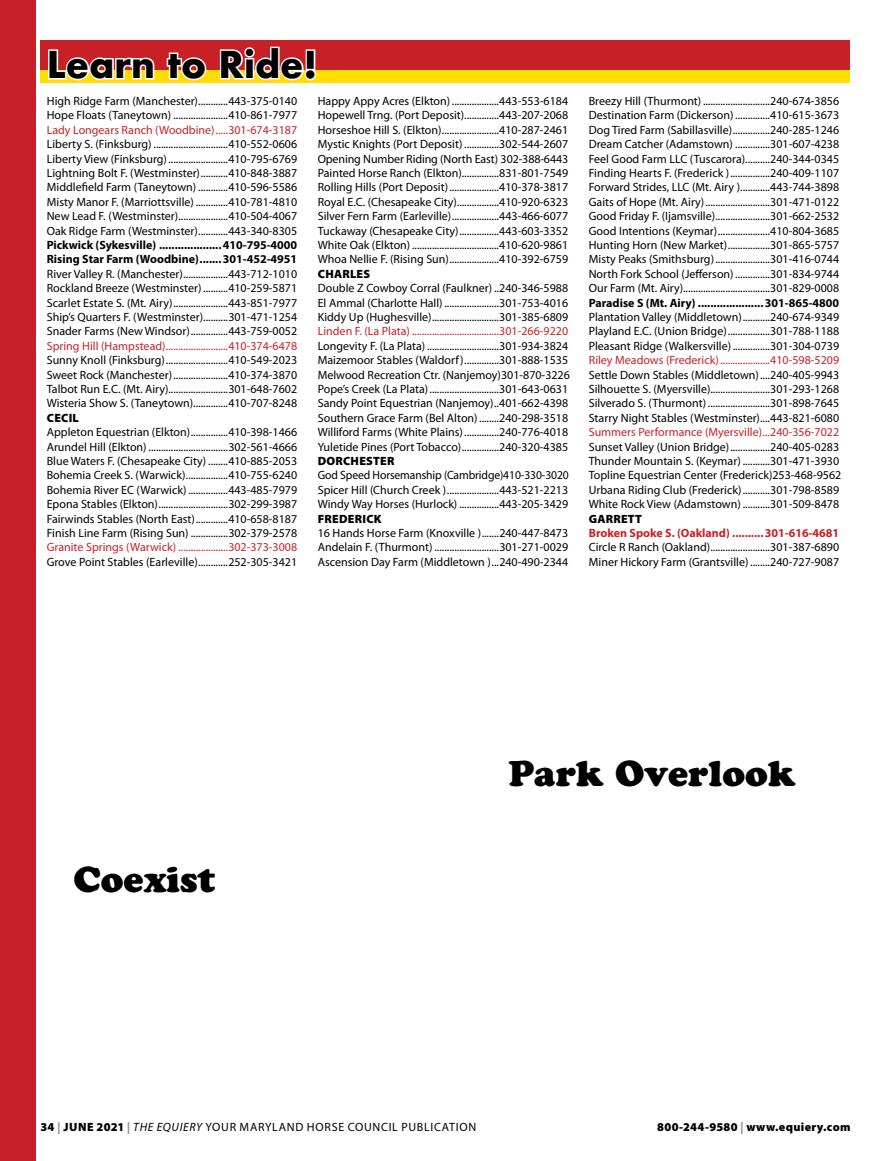
<style>
.page{position:relative;width:891px;height:1161px;background:#fff}
.page>*{position:absolute;margin:0;border:0;box-sizing:border-box;transform-origin:0 0}
.t1{font:36px "Cooper Black Std";color:#000}
.t2{font:700 36px "Futura";color:#000}
.t3{font:12px/14.4px "Myriad Pro";color:#000;text-align:justify}
.t4{font:12px "Myriad Pro";color:#c72127}
.t5{font:700 12px/14.4px "Myriad Pro";color:#000}
.t6{font:900 12px "Myriad Pro";letter-spacing:.02em;color:#000}
.t7{font:12px "Myriad Pro";letter-spacing:.06em;color:#000}
.t8{font:700 12px "Myriad Pro";color:#c72127}
.s1{font-weight:900}
.s2{font-weight:900;color:#939598}
.s3{font-style:italic}
.s4{color:#939598}
</style>
<div class="page">
<div style="left:40px;top:53px;width:810px;height:29px;background:#fd0"></div>
<div style="left:40px;top:40px;width:810px;height:30px;background:#c72127"></div>
<svg style="left:48px;top:49px;width:107px;height:32px"></svg>
<svg style="left:166px;top:52px;width:41px;height:29px"></svg>
<svg style="left:218px;top:46px;width:101px;height:37px"></svg>
<div style="left:0;top:0;width:36px;height:1161px;background:#c72127"></div>
<h1 class="t2" style="left:47px;top:38px;width:272px">Learn to Ride!</h1>
<p class="t3" style="left:47px;top:94px;width:252px">High Ridge Farm (Manchester)............443-375-0140<br>Hope Floats (Taneytown) ......................410-861-7977</p>
<p class="t4" style="left:47px;top:122px;width:252px">Lady Longears Ranch (Woodbine).....301-674-3187</p>
<p class="t3" style="left:47px;top:137px;width:252px">Liberty S. (Finksburg) ..............................410-552-0606<br>Liberty View (Finksburg)........................410-795-6769<br>Lightning Bolt F. (Westminster)...........410-848-3887<br>Middlefield Farm (Taneytown) ............410-596-5586<br>Misty Manor F. (Marriottsville) .............410-781-4810<br>New Lead F. (Westminster)....................410-504-4067<br>Oak Ridge Farm (Westminster)............443-340-8305</p>
<p class="t5" style="left:47px;top:237px;width:252px">Pickwick (Sykesville) ....................410-795-4000<br>Rising Star Farm (Woodbine).......301-452-4951</p>
<p class="t3" style="left:47px;top:266px;width:252px">River Valley R. (Manchester)..................443-712-1010<br>Rockland Breeze (Westminster)..........410-259-5871<br>Scarlet Estate S. (Mt. Airy)......................443-851-7977<br>Ship’s Quarters F. (Westminster)..........301-471-1254<br>Snader Farms (New Windsor)...............443-759-0052</p>
<p class="t4" style="left:47px;top:338px;width:252px">Spring Hill (Hampstead).........................410-374-6478</p>
<p class="t3" style="left:47px;top:353px;width:252px">Sunny Knoll (Finksburg).........................410-549-2023<br>Sweet Rock (Manchester)......................410-374-3870<br>Talbot Run E.C. (Mt. Airy)........................301-648-7602<br>Wisteria Show S. (Taneytown)..............410-707-8248</p>
<p class="t6" style="left:47px;top:411px;width:34px">CECIL</p>
<p class="t3" style="left:47px;top:425px;width:252px">Appleton Equestrian (Elkton)...............410-398-1466<br>Arundel Hill (Elkton) ................................302-561-4666<br>Blue Waters F. (Chesapeake City) ........410-885-2053<br>Bohemia Creek S. (Warwick).................410-755-6240<br>Bohemia River EC (Warwick) ................443-485-7979<br>Epona Stables (Elkton)............................302-299-3987<br>Fairwinds Stables (North East).............410-658-8187<br>Finish Line Farm (Rising Sun) ...............302-379-2578</p>
<p class="t4" style="left:47px;top:540px;width:252px">Granite Springs (Warwick) ....................302-373-3008</p>
<p class="t3" style="left:47px;top:554px;width:252px">Grove Point Stables (Earleville)............252-305-3421</p>
<p class="t3" style="left:318px;top:94px;width:252px">Happy Appy Acres (Elkton)...................443-553-6184<br>Hopewell Trng. (Port Deposit)..............443-207-2068<br>Horseshoe Hill S. (Elkton).......................410-287-2461<br>Mystic Knights (Port Deposit) ..............302-544-2607<br>Opening Number Riding (North East) 302-388-6443<br>Painted Horse Ranch (Elkton)...............831-801-7549<br>Rolling Hills (Port Deposit)....................410-378-3817<br>Royal E.C. (Chesapeake City).................410-920-6323<br>Silver Fern Farm (Earleville)...................443-466-6077<br>Tuckaway (Chesapeake City)................443-603-3352<br>White Oak (Elkton) ...................................410-620-9861<br>Whoa Nellie F. (Rising Sun)....................410-392-6759</p>
<p class="t6" style="left:318px;top:267px;width:54px">CHARLES</p>
<p class="t3" style="left:318px;top:281px;width:252px">Double Z Cowboy Corral (Faulkner) ..240-346-5988<br>El Ammal (Charlotte Hall) ......................301-753-4016<br>Kiddy Up (Hughesville)...........................301-385-6809</p>
<p class="t4" style="left:318px;top:324px;width:252px">Linden F. (La Plata) ...................................301-266-9220</p>
<p class="t3" style="left:318px;top:338px;width:254px;text-align:left">Longevity F. (La Plata) .............................301-934-3824<br>Maizemoor Stables (Waldorf)..............301-888-1535<br>Melwood Recreation Ctr. (Nanjemoy)301-870-3226<br>Pope’s Creek (La Plata)............................301-643-0631<br>Sandy Point Equestrian (Nanjemoy)..401-662-4398<br>Southern Grace Farm (Bel Alton)........240-298-3518<br>Williford Farms (White Plains)..............240-776-4018<br>Yuletide Pines (Port Tobacco)...............240-320-4385</p>
<p class="t6" style="left:318px;top:454px;width:78px">DORCHESTER</p>
<p class="t3" style="left:318px;top:468px;width:253px">God Speed Horsemanship (Cambridge)410-330-3020<br>Spicer Hill (Church Creek ).....................443-521-2213<br>Windy Way Horses (Hurlock) ................443-205-3429</p>
<p class="t6" style="left:318px;top:512px;width:65px">FREDERICK</p>
<p class="t3" style="left:318px;top:526px;width:252px">16 Hands Horse Farm (Knoxville ).......240-447-8473<br>Andelain F. (Thurmont) ..........................301-271-0029<br>Ascension Day Farm (Middletown )...240-490-2344</p>
<p class="t3" style="left:589px;top:94px;width:252px">Breezy Hill (Thurmont)...........................240-674-3856<br>Destination Farm (Dickerson) ..............410-615-3673<br>Dog Tired Farm (Sabillasville)...............240-285-1246<br>Dream Catcher (Adamstown) ..............301-607-4238<br>Feel Good Farm LLC (Tuscarora)..........240-344-0345<br>Finding Hearts F. (Frederick )................240-409-1107<br>Forward Strides, LLC (Mt. Airy )............443-744-3898<br>Gaits of Hope (Mt. Airy)..........................301-471-0122<br>Good Friday F. (Ijamsville)......................301-662-2532<br>Good Intentions (Keymar).....................410-804-3685<br>Hunting Horn (New Market).................301-865-5757<br>Misty Peaks (Smithsburg)......................301-416-0744<br>North Fork School (Jefferson)..............301-834-9744<br>Our Farm (Mt. Airy)...................................301-829-0008</p>
<p class="t5" style="left:589px;top:295px;width:252px">Paradise S (Mt. Airy) .....................301-865-4800</p>
<p class="t3" style="left:589px;top:310px;width:252px">Plantation Valley (Middletown)...........240-674-9349<br>Playland E.C. (Union Bridge).................301-788-1188<br>Pleasant Ridge (Walkersville)...............301-304-0739</p>
<p class="t4" style="left:589px;top:353px;width:252px">Riley Meadows (Frederick)....................410-598-5209</p>
<p class="t3" style="left:589px;top:367px;width:252px">Settle Down Stables (Middletown)....240-405-9943<br>Silhouette S. (Myersville)........................301-293-1268<br>Silverado S. (Thurmont) .........................301-898-7645<br>Starry Night Stables (Westminster)....443-821-6080</p>
<p class="t4" style="left:589px;top:425px;width:252px">Summers Performance (Myersville)...240-356-7022</p>
<p class="t3" style="left:589px;top:439px;width:254px;text-align:left">Sunset Valley (Union Bridge)................240-405-0283<br>Thunder Mountain S. (Keymar) ...........301-471-3930<br>Topline Equestrian Center (Frederick)253-468-9562<br>Urbana Riding Club (Frederick)...........301-798-8589<br>White Rock View (Adamstown) ...........301-509-8478</p>
<p class="t6" style="left:589px;top:512px;width:55px">GARRETT</p>
<p class="t8" style="left:589px;top:525px;width:252px">Broken Spoke S. (Oakland) ..........301-616-4681</p>
<p class="t3" style="left:589px;top:540px;width:252px">Circle R Ranch (Oakland)........................301-387-6890<br>Miner Hickory Farm (Grantsville)........240-727-9087</p>
<h1 class="t1" style="left:74px;top:858px;width:143px">Coexist</h1>
<h1 class="t1" style="left:508px;top:752px;width:289px">Park Overlook</h1>
<p class="t7" style="left:40px;top:1120px;width:437px"><span class="s1">34</span> <span class="s2">|</span> <span class="s1">JUNE 2021</span> <span class="s2">|</span> <span class="s3">THE EQUIERY</span> YOUR MARYLAND HORSE COUNCIL PUBLICATION</p>
<p class="t6" style="left:657px;top:1120px;width:195px">800-244-9580 <span class="s4">|</span> www.equiery.com</p>
</div>
